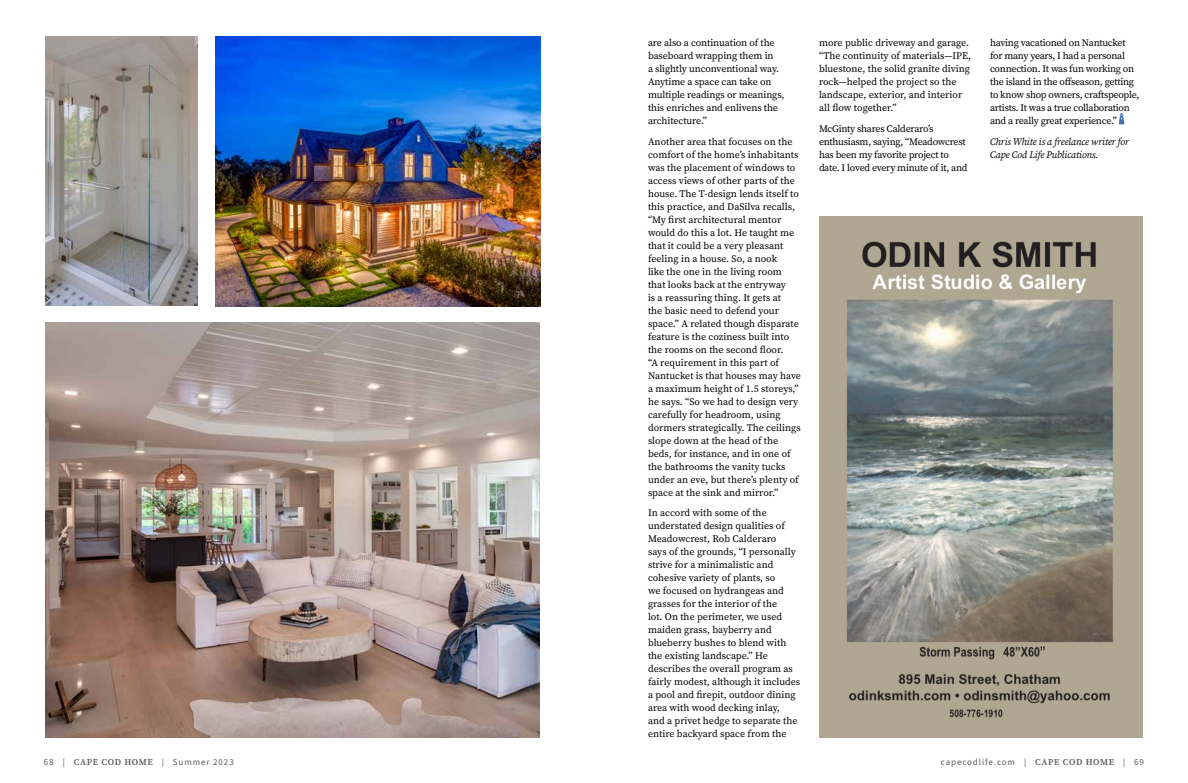
<style>
.page{position:relative;width:1188px;height:783px;background:#fff}
.page>*{position:absolute;margin:0;border:0;box-sizing:border-box;transform-origin:0 0}
.t1{font:10px/13px "Source Serif 4";color:#000}
.t2{font:10px/13px "Source Serif 4";letter-spacing:-.025em;color:#000}
.t3{font:italic 10px/13px "Source Serif 4";letter-spacing:-.02em;color:#000}
.t4{font:9px "Source Sans 3";letter-spacing:.1em;color:#58595b}
.t5{font:9px "Source Sans 3";letter-spacing:.1em;color:#5a5b5d}
.s1{color:#58595b}
.s2{font-family:"Source Serif 4";font-weight:600}
.s3{font-family:"Source Serif 4";font-weight:600;color:#5a5b5d}
.s4{color:#5a5b5d}
</style>
<div class="page">
<img style="left:45px;top:322px;width:495px;height:416px">
<img style="left:216px;top:36px;width:324px;height:270px">
<div style="left:819px;top:216px;width:324px;height:522px;background:#afa792"></div>
<img style="left:862px;top:241px;width:234px;height:53px">
<img style="left:846px;top:299px;width:267px;height:361px">
<img style="left:849px;top:674px;width:261px;height:32px">
<img style="left:949px;top:709px;width:54px;height:9px">
<img style="left:1040px;top:645px;width:6px;height:15px">
<div style="left:995px;top:646px;width:6px;height:8px;background:#afa792"></div>
<svg style="left:1119px;top:113px;width:5px;height:11px"></svg>
<img style="left:45px;top:36px;width:153px;height:270px">
<p class="t1" style="left:648px;top:36px;width:138px">are also a continuation of the baseboard wrapping them in<br>a slightly unconventional way.<br>Anytime a space can take on multiple readings or meanings, this enriches and enlivens the architecture.”</p>
<p class="t1" style="left:648px;top:135px;width:154px">Another area that focuses on the comfort of the home’s inhabitants was the placement of windows to access views of other parts of the house. The T-design lends itself to this practice, and DaSilva recalls, “My first architectural mentor would do this a lot. He taught me that it could be a very pleasant feeling in a house. So, a nook<br>like the one in the living room that looks back at the entryway<br>is a reassuring thing. It gets at<br>the basic need to defend your space.” A related though disparate feature is the coziness built into the rooms on the second floor.<br>“A requirement in this part of<br>Nantucket is that houses may have a maximum height of 1.5 storeys,” he says. “So we had to design very carefully for headroom, using dormers strategically. The ceilings slope down at the head of the beds, for instance, and in one of the bathrooms the vanity tucks under an eve, but there’s plenty of space at the sink and mirror.”</p>
<p class="t1" style="left:648px;top:506px;width:154px">In accord with some of the understated design qualities of<br>Meadowcrest, Rob Calderaro<br>says of the grounds, “I personally strive for a minimalistic and cohesive variety of plants, so<br>we focused on hydrangeas and grasses for the interior of the<br>lot. On the perimeter, we used maiden grass, bayberry and blueberry bushes to blend with the existing landscape.” He describes the overall program as fairly modest, although it includes a pool and firepit, outdoor dining area with wood decking inlay,<br>and a privet hedge to separate the entire backyard space from the</p>
<p class="t1" style="left:819px;top:36px;width:154px">more public driveway and garage. “The continuity of materials—IPE, bluestone, the solid granite diving rock—helped the project so the landscape, exterior, and interior all flow together.”</p>
<p class="t2" style="left:819px;top:122px;width:150px">McGinty shares Calderaro’s enthusiasm, saying, “Meadowcrest has been my favorite project to date. I loved every minute of it, and</p>
<p class="t2" style="left:990px;top:36px;width:151px">having vacationed on Nantucket for many years, I had a personal connection. It was fun working on the island in the offseason, getting to know shop owners, craftspeople, artists. It was a true collaboration and a really great experience.”</p>
<p class="t3" style="left:990px;top:135px;width:141px">Chris White is a freelance writer for<br>Cape Cod Life Publications.</p>
<p class="t5" style="left:44px;top:756px;width:191px">68 <span class="s1">|</span> <span class="s2">CAPE COD HOME</span> | Summer 2023</p>
<p class="t4" style="left:941px;top:756px;width:205px">capecodlife.com | <span class="s3">CAPE COD HOME</span> <span class="s4">| 69</span></p>
</div>
